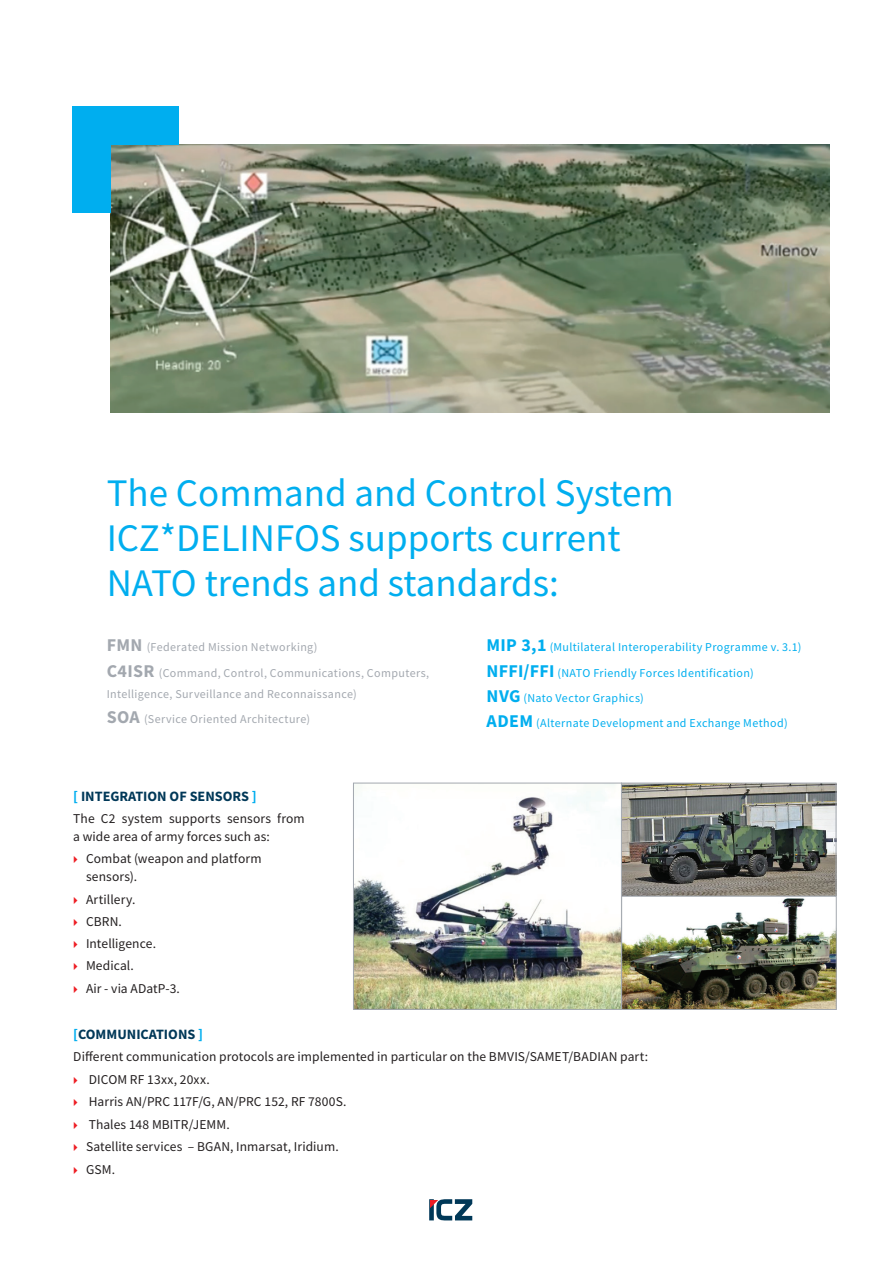
<style>
.page{position:relative;width:893px;height:1263px;background:#fff}
.page>*{position:absolute;margin:0;border:0;box-sizing:border-box;transform-origin:0 0}
.t1{font:39px/45px "Source Sans Pro";color:#00aeef}
.t2{font:700 18px "Source Sans Pro";color:#00aeef}
.t3{font:700 18px "Source Sans Pro";color:#a3a8af}
.t4{font:700 14.25px "Source Sans Pro";color:#003858}
.t5{font:700 14.25px "Source Sans Pro";color:#00aeef}
.t6{font:13.5px/22.2px "Source Sans Pro";letter-spacing:.005em;color:#231f20}
.t7{font:12px/25.2px "Source Sans Pro";letter-spacing:.03em;color:#a3a8af}
.t8{font:12px/25.2px "Source Sans Pro";letter-spacing:.03em;color:#00aeef}
.s1{font-weight:700;font-size:18px}
.s2{color:#00aeef}
.s3{font-weight:400;font-size:12px}
</style>
<div class="page">
<img style="left:111px;top:145px;width:718px;height:267px">
<div style="left:429px;top:1199px;width:5px;height:21px;background:#34607a"></div>
<svg style="left:430px;top:1199px;width:42px;height:21px"></svg>
<div style="left:72px;top:106px;width:107px;height:39px;background:#00aeef"></div>
<div style="left:72px;top:106px;width:39px;height:107px;background:#00aeef"></div>
<img style="left:355px;top:785px;width:480px;height:223px">
<div style="left:621px;top:783px;width:215px;height:114px;border:1px solid #a3a8af"></div>
<div style="left:621px;top:896px;width:216px;height:114px;border:1px solid #a3a8af"></div>
<div style="left:353px;top:783px;width:269px;height:227px;border:1px solid #a3a8af"></div>
<h1 class="t1" style="left:107px;top:470px;width:569px">The Command and Control System<br>ICZ*DELINFOS</h1>
<h1 class="t1" style="left:349px;top:515px;width:273px">supports current</h1>
<h1 class="t1" style="left:107px;top:560px;width:23px">NATO</h1>
<h1 class="t1" style="left:205px;top:560px;width:356px">trends and standards:</h1>
<h2 class="t3" style="left:107px;top:633px;width:12px">FMN</h2>
<p class="t7" style="left:107px;top:635px;width:324px;text-indent:40px">(Federated M ission N etworking)<br><span class="s1">C4ISR</span> (Command, Control, Communications, Computers,</p>
<p class="t7" style="left:107px;top:681px;width:252px">Intelligence, Surveillance and Reconnaissance)<br><span class="s1">SOA</span> (Service Oriented Architecture)</p>
<p class="t4" style="left:73px;top:786px;width:151px"><span class="s2">[</span> INTEGRATION OF SENSORS</p>
<p class="t5" style="left:252px;top:786px;width:6px">]</p>
<p class="t6" style="left:73px;top:810px;width:233px;line-height:18px">The C2 system supports sensors from a wide area of army forces such as:</p>
<p class="t6" style="left:86px;top:850px;width:177px;line-height:18px">Combat (weapon and platform sensors).</p>
<p class="t6" style="left:86px;top:888px;width:51px">Artillery.<br>CBRN</p>
<p class="t6" style="left:86px;top:910px;width:96px;text-indent:33px">.<br>Intelligence.<br>Medical.<br>Air - via ADatP-3.</p>
<p class="t8" style="left:486px;top:635px;width:317px"><span class="s1">MIP 3,1</span> (M ultilateral Interoperability Programme v. 3.1)</p>
<h2 class="t2" style="left:486px;top:658px;width:83px">NFFI/FFI <span class="s3">(NATO</span></h2>
<p class="t8" style="left:486px;top:660px;width:269px;text-indent:107px">Friendly Forces Identification)<br><span class="s1">NVG</span> (N ato Vector Graphics)</p>
<h2 class="t2" style="left:486px;top:709px;width:35px">ADEM</h2>
<p class="t8" style="left:536px;top:710px;width:253px">(Alternate Development and Exchange M ethod)</p>
<p class="t4" style="left:73px;top:1025px;width:131px"><span class="s2">[</span>COMMUNICATIONS <span class="s2">]</span></p>
<p class="t6" style="left:73px;top:1046px;width:466px">Different communication protocols are implemented in particular on the BMVIS/SAMET</p>
<p class="t6" style="left:568px;top:1046px;width:81px">/BAD IAN part:</p>
<p class="t6" style="left:89px;top:1068px;width:259px;line-height:22.6px">DICOM RF 13xx, 20xx.<br>Harris AN/PRC 117F/G, AN/PRC 152, RF 7800S.<br>Thales 148 MB ITR/JEMM</p>
<p class="t6" style="left:86px;top:1113px;width:254px;text-indent:140px">.<br>Satellite services – BGAN , Inmarsat, Iridium.<br>GSM.</p>
</div>
